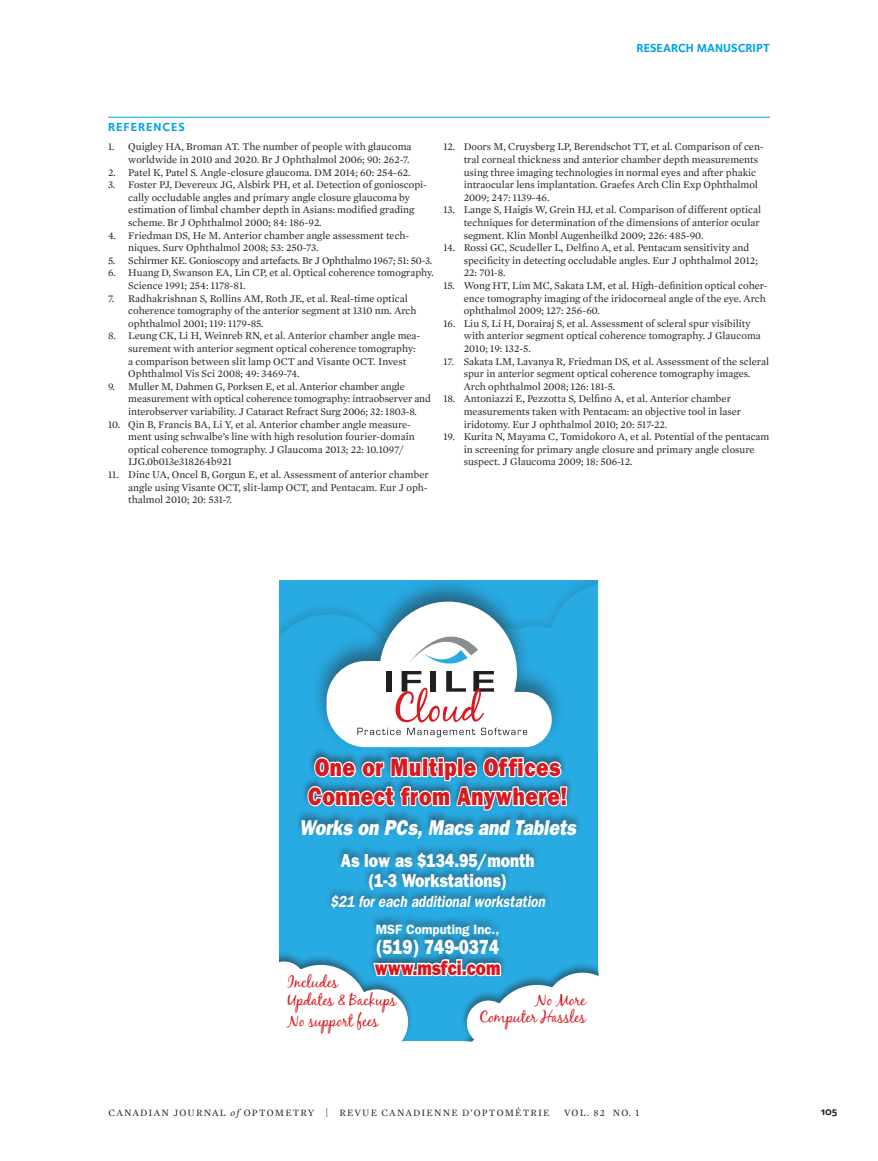
<style>
.page{position:relative;width:878px;height:1161px;background:#fff}
.page>*{position:absolute;margin:0;border:0;box-sizing:border-box;transform-origin:0 0}
.t1{font:800 25.2px/29px "Franklin Gothic";letter-spacing:.025em;color:#d81920;scale:.83 1}
.t2{font:italic 800 21.6px "Franklin Gothic";color:#fff;scale:.83 1}
.t3{font:800 20.55px/20.5px "Franklin Gothic";color:#fff;scale:.82 1}
.t4{font:800 18.9px/20.2px "Franklin Gothic";color:#fff;text-align:center;scale:.83 1}
.t5{font:italic 600 16.2px "Franklin Gothic";color:#fff;scale:.83 1}
.t6{font:15.9px/17.9px "Black Jack";color:#d81920;text-align:right}
.t7{font:600 13.5px "Franklin Gothic";color:#fff}
.KICKER_Story{font:12px "Foundry Sterling Bold OSF";color:#00a1e4}
.REFERENCES_Subhead{font:12px "Foundry Sterling Bold OSF";letter-spacing:.08em;color:#00a1e4}
.Reference_Text_2-col{font:10.5px/12.6px "Mercury Text G1";color:#231f20}
.Reference_Text_2-col-2{font:10.5px "Mercury Text G1";letter-spacing:-.02em;color:#231f20}
.t8{font:10.5px "Foundry Sterling Bold OSF";color:#231f20}
.t9{font:9.75px "Mercury Text G1";letter-spacing:.12em;color:#231f20}
.s1{color:#d81920}
.s2{font-style:italic}
</style>
<div class="page">
<hr style="left:108px;top:117px;width:662px;height:1px;background:#00a1e4">
<div style="left:280px;top:580px;width:318px;height:461px;background:#28aae2"></div>
<div style="left:367px;top:914px;width:140px;height:64px;background:#231f20;opacity:.5"></div>
<svg style="left:280px;top:942px;width:318px;height:99px"></svg>
<svg style="left:280px;top:582px;width:318px;height:227px"></svg>
<div style="left:295px;top:809px;width:287px;height:101px;background:#231f20;opacity:.5"></div>
<p class="KICKER_Story" style="left:636px;top:41px;width:135px">RESEARCH MANUSCRIPT</p>
<p class="REFERENCES_Subhead" style="left:108px;top:120px;width:79px">REFERENCES</p>
<p class="Reference_Text_2-col" style="left:108px;top:141px;width:305px;text-align:right">1. Quigley HA, Broman AT. The number of people with glaucoma worldwide in 2010 and 2020. Br J Ophthalmol 2006; 90: 262-7.</p>
<p class="Reference_Text_2-col" style="left:108px;top:166px;width:304px">2. Patel K, Patel S. Angle-closure glaucoma. DM 2014; 60: 254-62.</p>
<p class="Reference_Text_2-col" style="left:128px;top:179px;width:300px;text-indent:-20px">3. Foster PJ, Devereux JG, Alsbirk PH, et al. Detection of gonioscopi&shy;cally occludable angles and primary angle closure glaucoma by estimation of limbal chamber depth in Asians: modified grading scheme. Br J Ophthalmol 2000; 84: 186-92.</p>
<p class="Reference_Text_2-col" style="left:128px;top:229px;width:283px;text-indent:-20px">4. Friedman DS, He M. Anterior chamber angle assessment tech&shy;niques. Surv Ophthalmol 2008; 53: 250-73.</p>
<p class="Reference_Text_2-col-2" style="left:108px;top:254px;width:326px">5. Schirmer KE. Gonioscopy and artefacts. Br J Ophthalmo 1967; 51: 50-3.</p>
<p class="Reference_Text_2-col" style="left:128px;top:267px;width:307px;text-indent:-20px">6. Huang D, Swanson EA, Lin CP, et al. Optical coherence tomography.<br>Science 1991; 254: 1178-81.</p>
<p class="Reference_Text_2-col" style="left:128px;top:292px;width:290px;text-indent:-20px">7. Radhakrishnan S, Rollins AM, Roth JE, et al. Real-time optical coherence tomography of the anterior segment at 1310 nm. Arch ophthalmol 2001; 119: 1179-85.</p>
<p class="Reference_Text_2-col" style="left:128px;top:330px;width:294px;text-indent:-20px">8. Leung CK, Li H, Weinreb RN, et al. Anterior chamber angle mea&shy;surement with anterior segment optical coherence tomography: a comparison between slit lamp OCT and Visante OCT. Invest Ophthalmol Vis Sci 2008; 49: 3469-74.</p>
<p class="Reference_Text_2-col" style="left:128px;top:380px;width:304px;text-indent:-20px">9. Muller M, Dahmen G, Porksen E, et al. Anterior chamber angle measurement with optical coherence tomography: intraobserver and interobserver variability. J Cataract Refract Surg 2006; 32: 1803-8.</p>
<p class="Reference_Text_2-col" style="left:128px;top:418px;width:288px;text-indent:-20px">10. Qin B, Francis BA, Li Y, et al. Anterior chamber angle measure&shy;ment using schwalbe’s line with high resolution fourier-domain optical coherence tomography. J Glaucoma 2013; 22: 10.1097/ IJG.0b013e318264b921</p>
<p class="Reference_Text_2-col" style="left:128px;top:468px;width:302px;text-align:justify;text-indent:-20px">11. Dinc UA, Oncel B, Gorgun E, et al. Assessment of anterior chamber angle using Visante OCT, slit-lamp OCT, and Pentacam. Eur J oph&shy;thalmol 2010; 20: 531-7.</p>
<p class="Reference_Text_2-col" style="left:464px;top:141px;width:301px;text-indent:-20px">12. Doors M, Cruysberg LP, Berendschot TT, et al. Comparison of cen&shy;tral corneal thickness and anterior chamber depth measurements using three imaging technologies in normal eyes and after phakic intraocular lens implantation. Graefes Arch Clin Exp Ophthalmol 2009; 247: 1139-46.</p>
<p class="Reference_Text_2-col" style="left:464px;top:204px;width:299px;text-indent:-20px">13. Lange S, Haigis W, Grein HJ, et al. Comparison of different optical techniques for determination of the dimensions of anterior ocular segment. Klin Monbl Augenheilkd 2009; 226: 485-90.</p>
<p class="Reference_Text_2-col" style="left:464px;top:242px;width:295px;text-indent:-20px">14. Rossi GC, Scudeller L, Delfino A, et al. Pentacam sensitivity and specificity in detecting occludable angles. Eur J ophthalmol 2012;<br>22: 701-8.</p>
<p class="Reference_Text_2-col" style="left:464px;top:279px;width:305px;text-indent:-20px">15. Wong HT, Lim MC, Sakata LM, et al. High-definition optical coher&shy;ence tomography imaging of the iridocorneal angle of the eye. Arch ophthalmol 2009; 127: 256-60.</p>
<p class="Reference_Text_2-col" style="left:464px;top:317px;width:298px;text-indent:-20px">16. Liu S, Li H, Dorairaj S, et al. Assessment of scleral spur visibility with anterior segment optical coherence tomography. J Glaucoma<br>2010; 19: 132-5.</p>
<p class="Reference_Text_2-col" style="left:464px;top:355px;width:307px;text-indent:-20px">17. Sakata LM, Lavanya R, Friedman DS, et al. Assessment of the scleral spur in anterior segment optical coherence tomography images.<br>Arch ophthalmol 2008; 126: 181-5.</p>
<p class="Reference_Text_2-col" style="left:464px;top:393px;width:279px;text-indent:-20px">18. Antoniazzi E, Pezzotta S, Delfino A, et al. Anterior chamber measurements taken with Pentacam: an objective tool in laser iridotomy. Eur J ophthalmol 2010; 20: 517-22.</p>
<p class="Reference_Text_2-col" style="left:464px;top:431px;width:307px;text-indent:-20px">19. Kurita N, Mayama C, Tomidokoro A, et al. Potential of the pentacam in screening for primary angle closure and primary angle closure suspect. J Glaucoma 2009; 18: 506-12.</p>
<p class="t1" style="left:308px;top:753px;width:313px">One or Multiple Offices<br>Connect from Anywhere!</p>
<p class="t2" style="left:299px;top:815px;width:335px">Works on PCs, Macs and Tablets</p>
<p class="t4" style="left:341px;top:851px;width:235px">As low as $134.95/month (1-3 Workstations)</p>
<p class="t5" style="left:330px;top:892px;width:260px">$21 for each additional workstation</p>
<p class="t7" style="left:376px;top:921px;width:125px">MSF Computing Inc.,</p>
<p class="t3" style="left:375px;top:937px;width:155px">(519) 749-0374 <span class="s1">www.msfci.com</span></p>
<p class="t6" style="left:479px;top:990px;width:108px">No More<br>Computer Hassles</p>
<p class="t6" style="left:287px;top:973px;width:110px;text-align:left">Includes<br>Updates &amp; Backups</p>
<p class="t6" style="left:287px;top:1012px;width:92px">No support fees</p>
<p class="t9" style="left:109px;top:1107px;width:442px">CANADIAN JOURNAL <span class="s2">of</span> OPTOMETRY | REVUE CANADIENNE D’OPTOMÉTRIE</p>
<p class="t9" style="left:564px;top:1107px;width:77px">VOL. 82 NO. 1</p>
<p class="t8" style="left:820px;top:1105px;width:18px">105</p>
</div>
